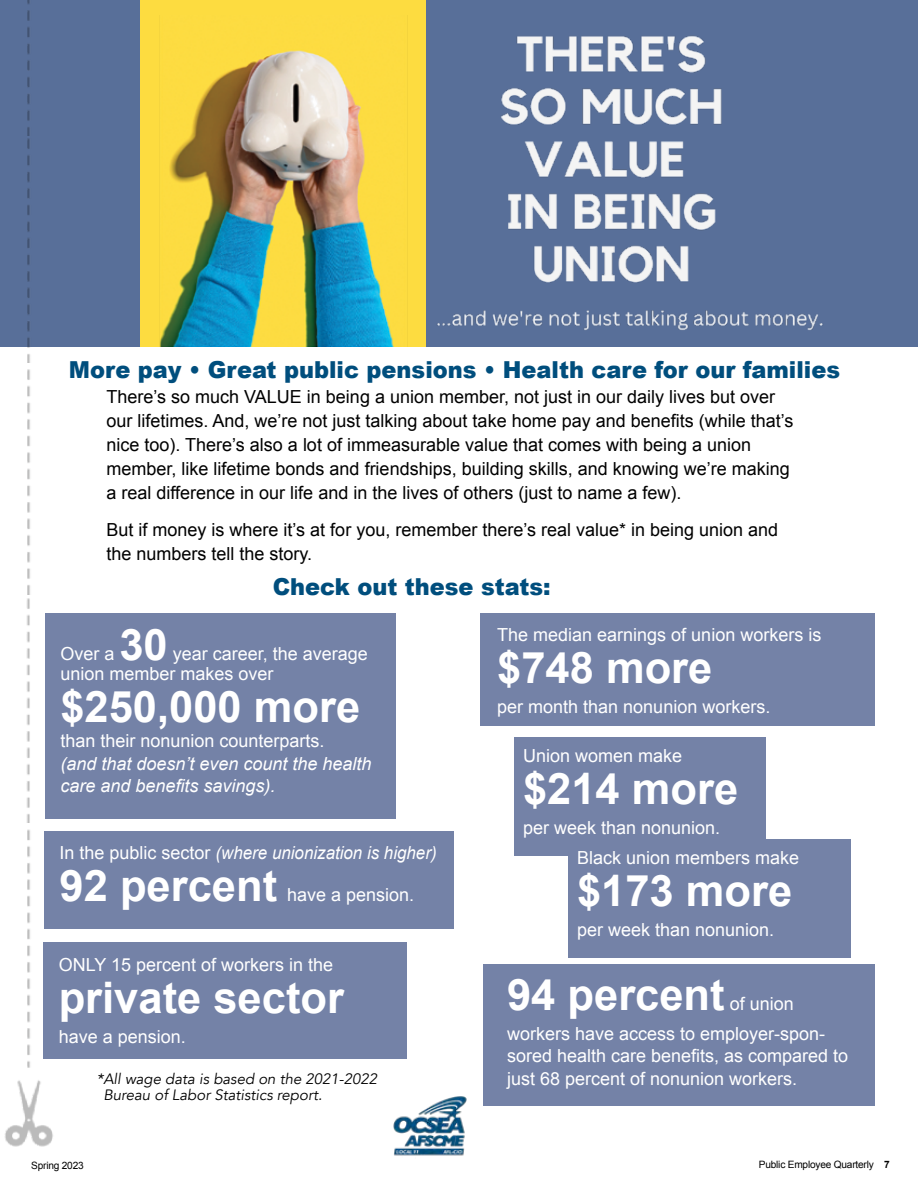
<style>
.page{position:relative;width:918px;height:1188px;background:#fff}
.page>*{position:absolute;margin:0;border:0;box-sizing:border-box;transform-origin:0 0}
.t1{font:700 43.5px "Arial";color:#fff}
.t2{font:900 23.4px "Arial";color:#004e7d;scale:.96 1}
.t3{font:18px/24px "Arial";color:#000}
.t4{font:18px/30px "Arial";color:#fff}
.t5{font:italic 18px/22.5px "Arial";color:#fff}
.t6{font:italic 18px "Arial";color:#fff;scale:.94 1}
.t7{font:italic 15px/16.5px "Avenir";color:#000}
.t8{font:10.2px "Arial";letter-spacing:-.02em;color:#000}
.s1{font-style:normal}
.s2{font-weight:700}
</style>
<div class="page">
<div style="left:0;top:0;width:918px;height:346px;background:#586f99"></div>
<div style="left:141px;top:0;width:285px;height:346px;background:#fddc40"></div>
<img style="left:140px;top:15px;width:683px;height:331px">
<div style="left:45px;top:614px;width:351px;height:205px;background:#7482a7"></div>
<div style="left:480px;top:613px;width:395px;height:112px;background:#7482a7"></div>
<div style="left:44px;top:831px;width:410px;height:97px;background:#7482a7"></div>
<div style="left:483px;top:964px;width:392px;height:142px;background:#7482a7"></div>
<div style="left:43px;top:943px;width:363px;height:116px;background:#7482a7"></div>
<div style="left:514px;top:737px;width:252px;height:118px;background:#7482a7"></div>
<div style="left:568px;top:839px;width:282px;height:118px;background:#7482a7"></div>
<img style="left:393px;top:1096px;width:74px;height:60px">
<img style="left:5px;top:829px;width:88px;height:318px">
<img style="left:26px;top:598px;width:67px;height:225px">
<img style="left:27px;top:369px;width:3px;height:225px">
<img style="left:0;top:138px;width:93px;height:225px">
<img style="left:27px;top:0;width:3px;height:136px">
<p class="t2" style="left:69px;top:353px;width:805px">More pay • Great public pensions • Health care for our families</p>
<p class="t3" style="left:107px;top:385px;width:688px">There’s so much VALUE in being a union member, not just in our daily lives but over our lifetimes. And, we’re not just talking about take home pay and benefits (while that’s nice too). There’s also a lot of immeasurable value that comes with being a union member, like lifetime bonds and friendships, building skills, and knowing we’re making a real difference in our life and in the lives of others (just to name a few).</p>
<p class="t3" style="left:107px;top:518px;width:673px">But if money is where it’s at for you, remember there’s real value* in being union and the numbers tell the story.</p>
<p class="t2" style="left:273px;top:569px;width:291px">Check out these stats:</p>
<h1 class="t1" style="left:119px;top:616px;width:50px">30</h1>
<p class="t4" style="left:60px;top:639px;width:56px">Over a</p>
<p class="t4" style="left:60px;top:645px;width:309px;line-height:19.5px;text-indent:112px">year career, the average union member makes over</p>
<h1 class="t1" style="left:60px;top:678px;width:301px">$250,000 more</h1>
<p class="t4" style="left:60px;top:726px;width:266px">than their nonunion counterparts.</p>
<p class="t5" style="left:60px;top:753px;width:313px">(and that doesn’t even count the health care and benefits savings).</p>
<p class="t6" style="left:60px;top:841px;width:403px"><span class="s1">In the public sector</span> (where unionization is higher)</p>
<h1 class="t1" style="left:60px;top:857px;width:219px">92 percent</h1>
<p class="t4" style="left:287px;top:880px;width:129px">have a pension.</p>
<p class="t4" style="left:59px;top:950px;width:276px">ONLY 15 percent of workers in the</p>
<h1 class="t1" style="left:59px;top:969px;width:287px">private sector</h1>
<p class="t4" style="left:59px;top:1022px;width:129px">have a pension.</p>
<p class="t7" style="left:103px;top:1070px;width:275px;text-indent:-7px">*All wage data is based on the 2021-2022<br>Bureau of Labor Statistics report.</p>
<p class="t4" style="left:497px;top:620px;width:326px">The median earnings of union workers is</p>
<h1 class="t1" style="left:497px;top:639px;width:217px">$748 more</h1>
<p class="t4" style="left:497px;top:692px;width:275px">per month than nonunion workers.</p>
<p class="t4" style="left:523px;top:741px;width:161px">Union women make</p>
<h1 class="t1" style="left:523px;top:760px;width:217px">$214 more</h1>
<p class="t4" style="left:577px;top:813px;width:224px;text-indent:-54px">per week than nonunion.<br>Black union members make</p>
<h1 class="t1" style="left:577px;top:862px;width:217px">$173 more</h1>
<p class="t4" style="left:577px;top:915px;width:199px">per week than nonunion.</p>
<h1 class="t1" style="left:507px;top:965px;width:219px">94 percent</h1>
<p class="t4" style="left:507px;top:988px;width:320px;text-indent:223px">of union workers have access to employer-spon-</p>
<p class="t4" style="left:507px;top:1045px;width:343px;line-height:22.5px">sored health care benefits, as compared to just 68 percent of nonunion workers.</p>
<p class="t8" style="left:31px;top:1158px;width:54px">Spring 2023</p>
<p class="t8" style="left:759px;top:1157px;width:132px">Public Employee Quarterly <span class="s2">7</span></p>
</div>
